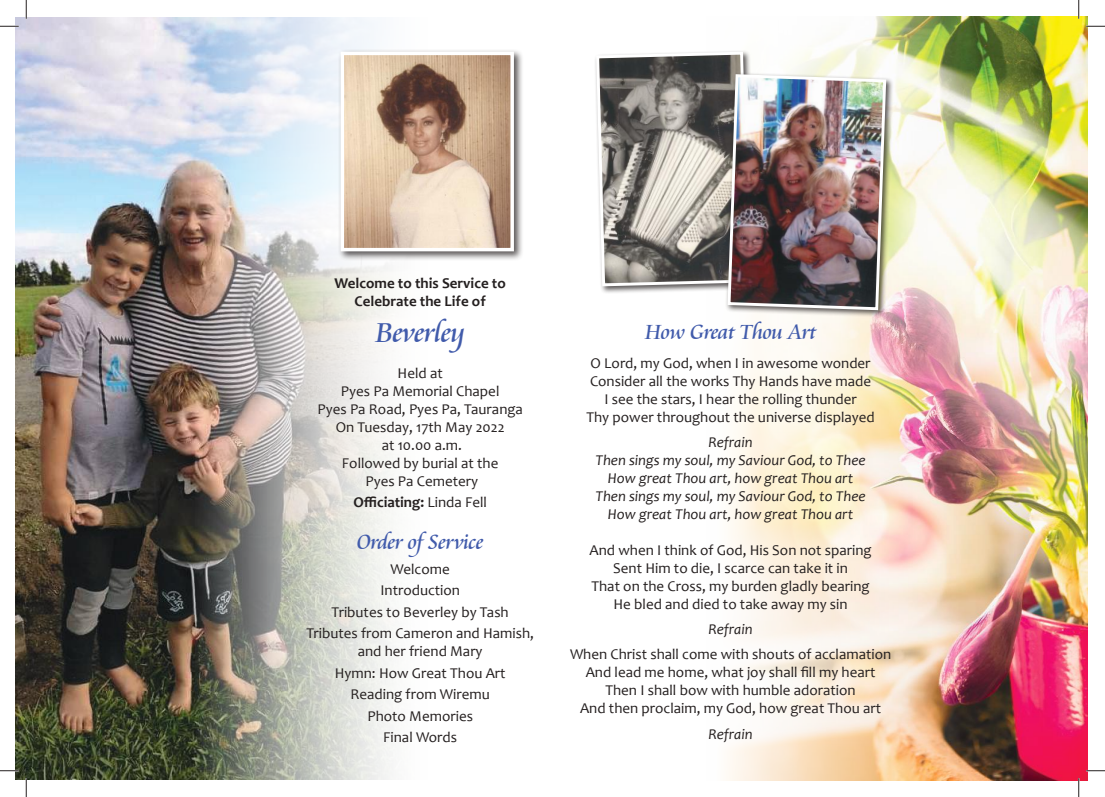
<style>
.page{position:relative;width:1105px;height:797px;background:#fff}
.page>*{position:absolute;margin:0;border:0;box-sizing:border-box;transform-origin:0 0}
.t1{font:30px "Cataneo BT";letter-spacing:-.03em;color:#415bab}
.t2{font:22.5px "Cataneo BT";letter-spacing:-.03em;color:#415bab}
.t3{font:15px/18px "Candara";color:#241f1f;text-align:center}
.t4{font:italic 15px/18px "Candara";color:#241f1f;text-align:center}
.t5{font:700 15px/18px "Candara";color:#241f1f;text-align:center}
.s1{font-weight:400}
</style>
<div class="page">
<img style="left:727px;top:16px;width:360px;height:764px">
<img style="left:16px;top:18px;width:377px;height:761px">
<div style="left:338px;top:49px;width:185px;height:212px;background:#241f1f;opacity:.75"></div>
<img style="left:345px;top:56px;width:165px;height:191px">
<div style="left:341px;top:52px;width:173px;height:199px;border:3px solid #fff"></div>
<div style="left:594px;top:49px;width:163px;height:245px;background:#241f1f;opacity:.75"></div>
<svg style="left:595px;top:50px;width:155px;height:238px;background:#94918c"></svg>
<div style="left:725px;top:72px;width:169px;height:246px;background:#241f1f;opacity:.75"></div>
<img style="left:726px;top:73px;width:162px;height:239px">
<svg style="left:0;top:25px;width:19px;height:2px"></svg>
<svg style="left:1086px;top:25px;width:19px;height:2px"></svg>
<svg style="left:0;top:770px;width:19px;height:1px"></svg>
<svg style="left:1086px;top:770px;width:19px;height:1px"></svg>
<svg style="left:25px;top:0;width:2px;height:19px"></svg>
<svg style="left:25px;top:778px;width:2px;height:19px"></svg>
<svg style="left:1078px;top:0;width:1px;height:19px"></svg>
<svg style="left:1078px;top:778px;width:1px;height:19px"></svg>
<p class="t5" style="left:335px;top:273px;width:173px">Welcome to this Service to<br>Celebrate the Life of</p>
<h1 class="t1" style="left:375px;top:313px;width:92px">Beverley</h1>
<p class="t3" style="left:317px;top:364px;width:207px">Held at<br>Pyes Pa Memorial Chapel<br>Pyes Pa Road, Pyes Pa, Tauranga<br>On Tuesday, 17th May 2022<br>at 10.00 a.m.<br>Followed by burial at the<br>Pyes Pa Cemetery</p>
<p class="t5" style="left:353px;top:493px;width:135px">Officiating: <span class="s1">Linda Fell</span></p>
<h2 class="t2" style="left:357px;top:527px;width:128px">Order ofService</h2>
<p class="t3" style="left:306px;top:558px;width:229px;line-height:21.5px">Welcome<br>Introduction<br>Tributes to Beverley by Tash<br>Tributes from Cameron and Hamish,</p>
<p class="t3" style="left:335px;top:640px;width:172px;line-height:21.5px">and her friend Mary<br>Hymn: How Great Thou Art<br>Reading from Wiremu<br>Photo Memories<br>Final Words</p>
<h2 class="t2" style="left:645px;top:318px;width:173px">How Great Thou Art</h2>
<p class="t3" style="left:586px;top:354px;width:290px">O Lord, my God, when I in awesome wonder Consider all the works Thy Hands have made I see the stars, I hear the rolling thunder<br>Thy power throughout the universe displayed</p>
<p class="t4" style="left:595px;top:433px;width:272px">Refrain<br>Then sings my soul, my Saviour God, to Thee<br>How great Thou art, how great Thou art<br>Then sings my soul, my Saviour God, to Thee<br>How great Thou art, how great Thou art</p>
<p class="t3" style="left:589px;top:541px;width:284px">And when I think of God, His Son not sparing Sent Him to die, I scarce can take it in<br>That on the Cross, my burden gladly bearing He bled and died to take away my sin</p>
<p class="t4" style="left:708px;top:620px;width:46px">Refrain</p>
<p class="t3" style="left:570px;top:645px;width:323px">When Christ shall come with shouts of acclamation And lead me home, what joy shall fill my heart Then I shall bow with humble adoration<br>And then proclaim, my God, how great Thou art</p>
<p class="t4" style="left:708px;top:724px;width:46px">Refrain</p>
</div>
